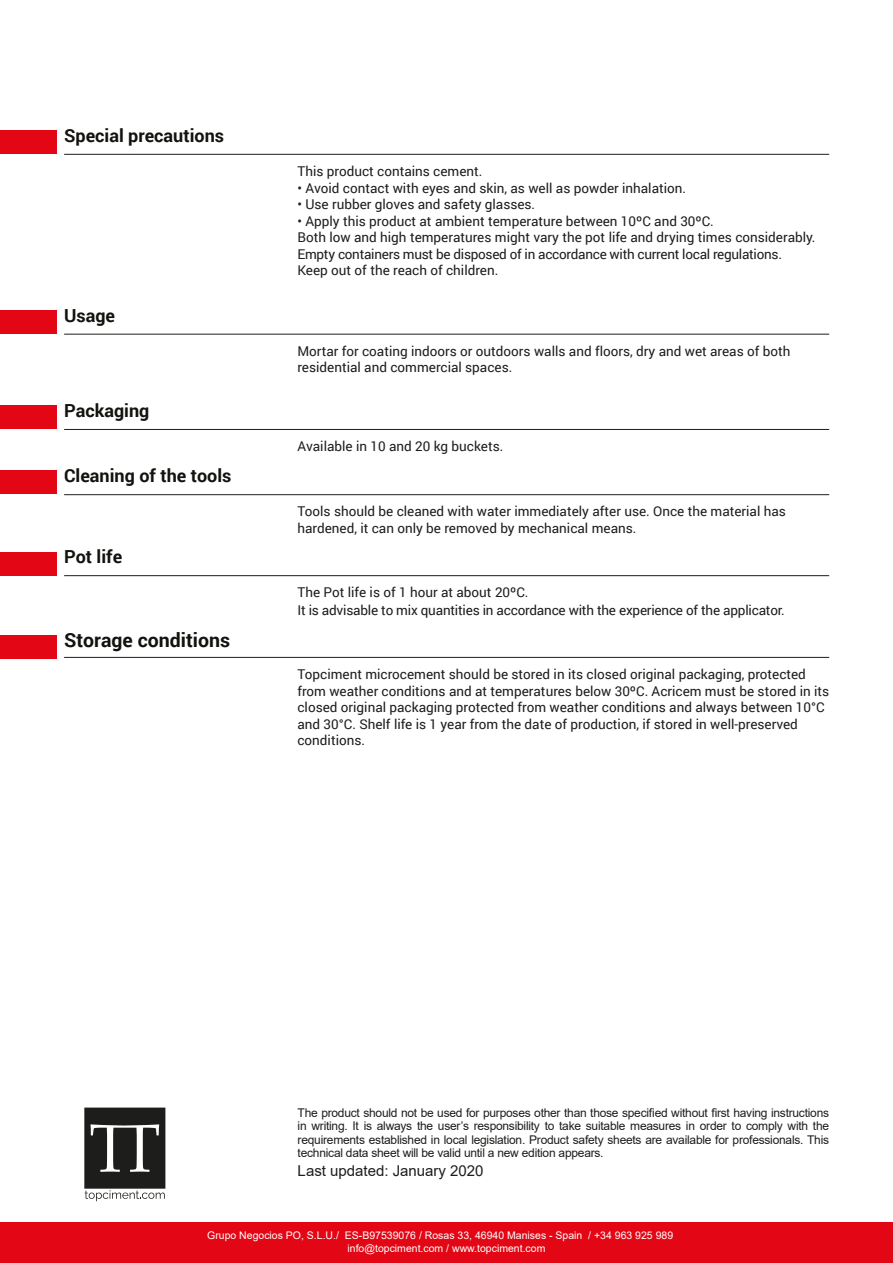
<style>
.page{position:relative;width:893px;height:1263px;background:#fff}
.page>*{position:absolute;margin:0;border:0;box-sizing:border-box;transform-origin:0 0}
.t1{font:700 19.5px "Roboto";color:#13120e}
.t2{font:700 18px "Roboto";color:#13120e}
.t3{font:15px "Arial";color:#1d1d1b}
.t4{font:13.5px/16.5px "Roboto";color:#1d1d1b}
.t5{font:12px/13.5px "Arial";letter-spacing:-.02em;color:#1d1d1b;text-align:justify}
.t6{font:10.5px "Arial";color:#fff}
</style>
<div class="page">
<div style="left:0;top:1222px;width:893px;height:41px;background:#e30614"></div>
<div style="left:0;top:311px;width:56px;height:23px;background:#e30614"></div>
<div style="left:0;top:406px;width:56px;height:23px;background:#e30614"></div>
<div style="left:0;top:131px;width:56px;height:23px;background:#e30614"></div>
<div style="left:0;top:471px;width:56px;height:23px;background:#e30614"></div>
<div style="left:0;top:552px;width:56px;height:23px;background:#e30614"></div>
<div style="left:0;top:635px;width:56px;height:23px;background:#e30614"></div>
<svg style="left:84px;top:1107px;width:81px;height:94px"></svg>
<hr style="left:64px;top:154px;width:765px;height:1px;background:#1d1d1b">
<hr style="left:64px;top:429px;width:765px;height:1px;background:#1d1d1b">
<hr style="left:64px;top:334px;width:765px;height:1px;background:#1d1d1b">
<hr style="left:64px;top:494px;width:765px;height:1px;background:#1d1d1b">
<hr style="left:64px;top:575px;width:765px;height:1px;background:#1d1d1b">
<hr style="left:64px;top:657px;width:765px;height:1px;background:#1d1d1b">
<h2 class="t2" style="left:64px;top:123px;width:161px">Special precautions</h2>
<h2 class="t2" style="left:64px;top:303px;width:52px">Usage</h2>
<h2 class="t2" style="left:64px;top:398px;width:87px">Packaging</h2>
<h2 class="t2" style="left:64px;top:463px;width:169px">Cleaning of the tools</h2>
<h2 class="t2" style="left:64px;top:544px;width:60px">Pot life</h2>
<h1 class="t1" style="left:64px;top:626px;width:168px">Storage conditions</h1>
<p class="t4" style="left:297px;top:162px;width:187px">This product contains cement.</p>
<p class="t4" style="left:297px;top:179px;width:390px">• Avoid contact with eyes and skin, as well as powder inhalation.</p>
<p class="t4" style="left:297px;top:195px;width:239px">• Use rubber gloves and safety glasses.</p>
<p class="t4" style="left:297px;top:212px;width:520px">• Apply this product at ambient temperature between 10ºC and 30ºC.<br>Both low and high temperatures might vary the pot life and drying times considerably.<br>Empty containers must be disposed of in accordance with current local regulations.<br>Keep out of the reach of children.</p>
<p class="t4" style="left:297px;top:342px;width:494px">Mortar for coating indoors or outdoors walls and floors, dry and wet areas of both residential and commercial spaces.</p>
<p class="t4" style="left:297px;top:438px;width:207px">Available in 10 and 20 kg buckets.</p>
<p class="t4" style="left:297px;top:503px;width:490px">Tools should be cleaned with water immediately after use. Once the material has hardened, it can only be removed by mechanical means.</p>
<p class="t4" style="left:297px;top:583px;width:489px;line-height:18px">The Pot life is of 1 hour at about 20ºC.<br>It is advisable to mix quantities in accordance with the experience of the applicator.</p>
<p class="t4" style="left:297px;top:665px;width:533px">Topciment microcement should be stored in its closed original packaging, protected from weather conditions and at temperatures below 30ºC. Acricem must be stored in its closed original packaging protected from weather conditions and always between 10°C and 30°C. Shelf life is 1 year from the date of production, if stored in well-preserved conditions.</p>
<p class="t5" style="left:298px;top:1105px;width:533px">The product should not be used for purposes other than those specified without first having instructions in writing. It is always the user’s responsibility to take suitable measures in order to comply with the requirements established in local legislation. Product safety sheets are available for professionals. This technical data sheet will be valid until a new edition appears.</p>
<p class="t3" style="left:298px;top:1160px;width:187px">Last updated: January 2020</p>
<p class="t6" style="left:207px;top:1227px;width:468px">Grupo Negocios PO, S.L.U./ ES-B97539076 / Rosas 33, 46940 Manises - Spain / +34 963 925 989</p>
<p class="t6" style="left:347px;top:1240px;width:199px">info@topciment.com / www.topciment.com</p>
</div>
